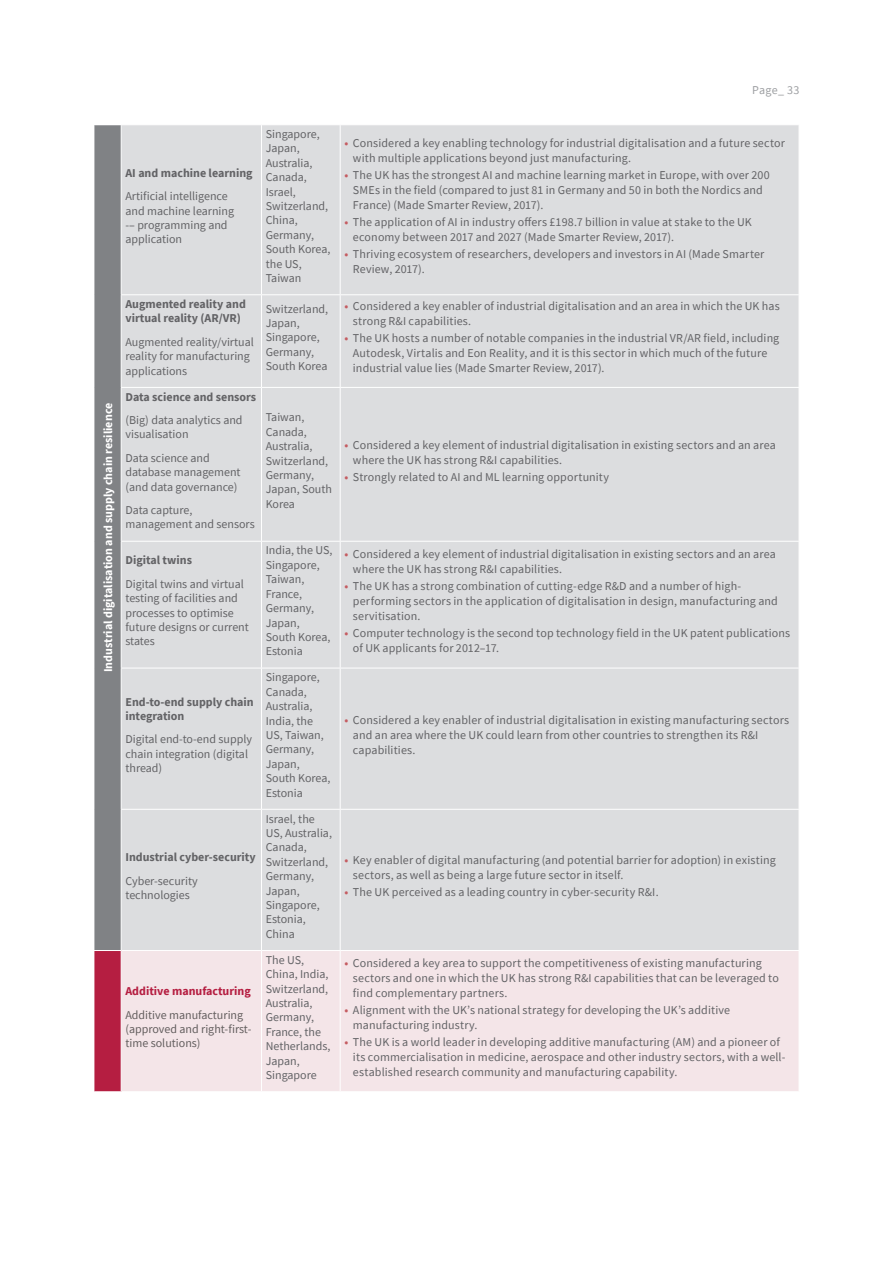
<style>
.page{position:relative;width:893px;height:1263px;background:#fff}
.page>*{position:absolute;margin:0;border:0;box-sizing:border-box;transform-origin:0 0}
.t1{font:12px/14.4px "Source Sans Pro";letter-spacing:.01em;color:#636366}
.t2{font:700 12px/14.4px "Source Sans Pro";color:#636366}
.t3{font:12px/14.4px "Source Sans Pro";color:#635e5e}
.t4{font:700 12px "Source Sans Pro";color:#fff}
.t5{font:700 12px "Source Sans Pro";color:#b51e41}
.t6{font:12px "Source Sans Pro";letter-spacing:.025em;color:#9d9fa2}
.s1{font-weight:600;color:#c55c61}
</style>
<div class="page">
<div style="left:94px;top:125px;width:27px;height:825px;background:#808285"></div>
<div style="left:122px;top:125px;width:677px;height:825px;background:#dcdddf"></div>
<div style="left:94px;top:950px;width:27px;height:142px;background:#b51e41"></div>
<div style="left:122px;top:951px;width:677px;height:140px;background:#f4e5e8"></div>
<hr style="left:121px;top:294px;width:140px;height:1px;background:#fff">
<hr style="left:261px;top:294px;width:79px;height:1px;background:#fff">
<hr style="left:340px;top:294px;width:459px;height:1px;background:#fff">
<hr style="left:121px;top:387px;width:140px;height:1px;background:#fff">
<hr style="left:261px;top:387px;width:79px;height:1px;background:#fff">
<hr style="left:340px;top:387px;width:459px;height:1px;background:#fff">
<hr style="left:121px;top:541px;width:140px;height:1px;background:#fff">
<hr style="left:261px;top:541px;width:79px;height:1px;background:#fff">
<hr style="left:340px;top:541px;width:459px;height:1px;background:#fff">
<hr style="left:121px;top:668px;width:140px;height:1px;background:#fff">
<hr style="left:261px;top:668px;width:79px;height:1px;background:#fff">
<hr style="left:340px;top:668px;width:459px;height:1px;background:#fff">
<hr style="left:121px;top:809px;width:140px;height:1px;background:#fff">
<hr style="left:261px;top:809px;width:79px;height:1px;background:#fff">
<hr style="left:340px;top:809px;width:459px;height:1px;background:#fff">
<hr style="left:94px;top:125px;width:1px;height:170px;background:#fff">
<hr style="left:94px;top:295px;width:1px;height:92px;background:#fff">
<hr style="left:94px;top:387px;width:1px;height:154px;background:#fff">
<hr style="left:94px;top:541px;width:1px;height:127px;background:#fff">
<hr style="left:94px;top:668px;width:1px;height:141px;background:#fff">
<hr style="left:94px;top:809px;width:1px;height:141px;background:#fff">
<svg style="left:94px;top:950px;width:27px;height:1px"></svg>
<hr style="left:94px;top:951px;width:1px;height:140px;background:#fff">
<svg style="left:94px;top:1091px;width:27px;height:1px"></svg>
<hr style="left:261px;top:125px;width:1px;height:169px;background:#fff">
<hr style="left:340px;top:125px;width:1px;height:169px;background:#fff">
<hr style="left:261px;top:295px;width:1px;height:92px;background:#fff">
<hr style="left:340px;top:295px;width:1px;height:92px;background:#fff">
<hr style="left:261px;top:388px;width:1px;height:153px;background:#fff">
<hr style="left:340px;top:388px;width:1px;height:153px;background:#fff">
<hr style="left:261px;top:542px;width:1px;height:126px;background:#fff">
<hr style="left:340px;top:542px;width:1px;height:126px;background:#fff">
<hr style="left:261px;top:668px;width:1px;height:141px;background:#fff">
<hr style="left:340px;top:668px;width:1px;height:141px;background:#fff">
<hr style="left:261px;top:810px;width:1px;height:140px;background:#fff">
<hr style="left:340px;top:810px;width:1px;height:140px;background:#fff">
<hr style="left:261px;top:951px;width:1px;height:140px;background:#fff">
<hr style="left:340px;top:951px;width:1px;height:140px;background:#fff">
<p class="t6" style="left:752px;top:82px;width:49px">Page_ 33</p>
<p class="t4" style="left:100px;top:672px;width:271px;rotate:-90deg">Industrial digitalisation and supply chain resilience</p>
<p class="t2" style="left:125px;top:165px;width:129px">AI and machine learning</p>
<p class="t1" style="left:125px;top:189px;width:110px">Artificial intelligence and machine learning -– programming and application</p>
<p class="t2" style="left:125px;top:297px;width:122px">Augmented reality and virtual reality (AR/VR)</p>
<p class="t1" style="left:125px;top:335px;width:130px">Augmented reality/virtual reality for manufacturing applications</p>
<p class="t2" style="left:125px;top:389px;width:132px">Data science and sensors</p>
<p class="t1" style="left:125px;top:413px;width:119px">(Big) data analytics and visualisation</p>
<p class="t1" style="left:125px;top:451px;width:117px">Data science and database management (and data governance)</p>
<p class="t1" style="left:125px;top:503px;width:131px">Data capture, management and sensors</p>
<p class="t2" style="left:125px;top:553px;width:68px">Digital twins</p>
<p class="t1" style="left:125px;top:576px;width:125px">Digital twins and virtual testing of facilities and processes to optimise future designs or current states</p>
<p class="t2" style="left:125px;top:694px;width:130px">End-to-end supply chain integration</p>
<p class="t1" style="left:125px;top:732px;width:128px">Digital end-to-end supply chain integration (digital thread)</p>
<p class="t2" style="left:125px;top:850px;width:132px">Industrial cyber-security</p>
<p class="t1" style="left:125px;top:873px;width:74px">Cyber-security technologies</p>
<p class="t5" style="left:125px;top:983px;width:127px">Additive manufacturing</p>
<p class="t3" style="left:125px;top:1007px;width:127px">Additive manufacturing (approved and right-first&shy;time solutions)</p>
<p class="t1" style="left:266px;top:127px;width:66px">Singapore,<br>Japan,<br>Australia,<br>Canada,<br>Israel,<br>Switzerland,<br>China,<br>Germany,<br>South Korea, the US,<br>Taiwan</p>
<p class="t1" style="left:353px;top:135px;width:433px;line-height:15px;text-indent:-9px"><span class="s1">•</span> Considered a key enabling technology for industrial digitalisation and a future sector with multiple applications beyond just manufacturing.</p>
<p class="t1" style="left:353px;top:167px;width:418px;line-height:15px;text-indent:-9px"><span class="s1">•</span> The UK has the strongest AI and machine learning market in Europe, with over 200<br>SMEs in the field (compared to just 81 in Germany and 50 in both the Nordics and<br>France) (Made Smarter Review, 2017).</p>
<p class="t1" style="left:353px;top:215px;width:400px;line-height:15px;text-indent:-9px"><span class="s1">•</span> The application of AI in industry offers £198.7 billion in value at stake to the UK economy between 2017 and 2027 (Made Smarter Review, 2017).</p>
<p class="t1" style="left:353px;top:247px;width:413px;line-height:15px;text-indent:-9px"><span class="s1">•</span> Thriving ecosystem of researchers, developers and investors in AI (Made Smarter<br>Review, 2017).</p>
<p class="t1" style="left:266px;top:301px;width:64px">Switzerland,<br>Japan,<br>Singapore,<br>Germany,<br>South Korea</p>
<p class="t1" style="left:353px;top:299px;width:428px;line-height:15px;text-indent:-9px"><span class="s1">•</span> Considered a key enabler of industrial digitalisation and an area in which the UK has strong R&amp;I capabilities.</p>
<p class="t1" style="left:353px;top:331px;width:428px;line-height:15px;text-indent:-9px"><span class="s1">•</span> The UK hosts a number of notable companies in the industrial VR/AR field, including<br>Autodesk, Virtalis and Eon Reality, and it is this sector in which much of the future industrial value lies (Made Smarter Review, 2017).</p>
<p class="t1" style="left:266px;top:410px;width:68px">Taiwan,<br>Canada,<br>Australia,<br>Switzerland,<br>Germany,<br>Japan, South<br>Korea</p>
<p class="t1" style="left:353px;top:437px;width:424px;line-height:15px;text-indent:-9px"><span class="s1">•</span> Considered a key element of industrial digitalisation in existing sectors and an area where the UK has strong R&amp;I capabilities.</p>
<p class="t1" style="left:344px;top:469px;width:266px"><span class="s1">•</span> Strongly related to AI and ML learning opportunity</p>
<p class="t1" style="left:266px;top:543px;width:68px">India, the US,<br>Singapore,<br>Taiwan,<br>France,<br>Germany,<br>Japan,<br>South Korea,<br>Estonia</p>
<p class="t1" style="left:353px;top:546px;width:424px;line-height:15px;text-indent:-9px"><span class="s1">•</span> Considered a key element of industrial digitalisation in existing sectors and an area where the UK has strong R&amp;I capabilities.</p>
<p class="t1" style="left:353px;top:578px;width:426px;line-height:15px;text-indent:-9px"><span class="s1">•</span> The UK has a strong combination of cutting-edge R&amp;D and a number of high&shy;performing sectors in the application of digitalisation in design, manufacturing and servitisation.</p>
<p class="t1" style="left:353px;top:625px;width:439px;line-height:15px;text-indent:-9px"><span class="s1">•</span> Computer technology is the second top technology field in the UK patent publications of UK applicants for 2012–17.</p>
<p class="t1" style="left:266px;top:670px;width:66px">Singapore,<br>Canada,<br>Australia,<br>India, the<br>US, Taiwan,<br>Germany,<br>Japan,<br>South Korea,<br>Estonia</p>
<p class="t1" style="left:266px;top:811px;width:68px">Israel, the<br>US, Australia,<br>Canada,<br>Switzerland,<br>Germany,<br>Japan,<br>Singapore,<br>Estonia,<br>China</p>
<p class="t1" style="left:353px;top:712px;width:438px;line-height:15px;text-indent:-9px"><span class="s1">•</span> Considered a key enabler of industrial digitalisation in existing manufacturing sectors and an area where the UK could learn from other countries to strengthen its R&amp;I capabilities.</p>
<p class="t1" style="left:353px;top:852px;width:424px;line-height:15px;text-indent:-9px"><span class="s1">•</span> Key enabler of digital manufacturing (and potential barrier for adoption) in existing sectors, as well as being a large future sector in itself.</p>
<p class="t1" style="left:344px;top:885px;width:316px"><span class="s1">•</span> The UK perceived as a leading country in cyber-security R&amp;I.</p>
<p class="t1" style="left:266px;top:952px;width:66px">The US,<br>China, India,<br>Switzerland,<br>Australia,<br>Germany,<br>France, the<br>Netherlands,<br>Japan,<br>Singapore</p>
<p class="t1" style="left:353px;top:955px;width:427px;line-height:15px;text-indent:-9px"><span class="s1">•</span> Considered a key area to support the competitiveness of existing manufacturing sectors and one in which the UK has strong R&amp;I capabilities that can be leveraged to find complementary partners.</p>
<p class="t1" style="left:353px;top:1002px;width:379px;line-height:15px;text-indent:-9px"><span class="s1">•</span> Alignment with the UK’s national strategy for developing the UK’s additive manufacturing industry.</p>
<p class="t1" style="left:353px;top:1034px;width:434px;line-height:15px;text-indent:-9px"><span class="s1">•</span> The UK is a world leader in developing additive manufacturing (AM) and a pioneer of its commercialisation in medicine, aerospace and other industry sectors, with a well&shy;established research community and manufacturing capability.</p>
</div>
